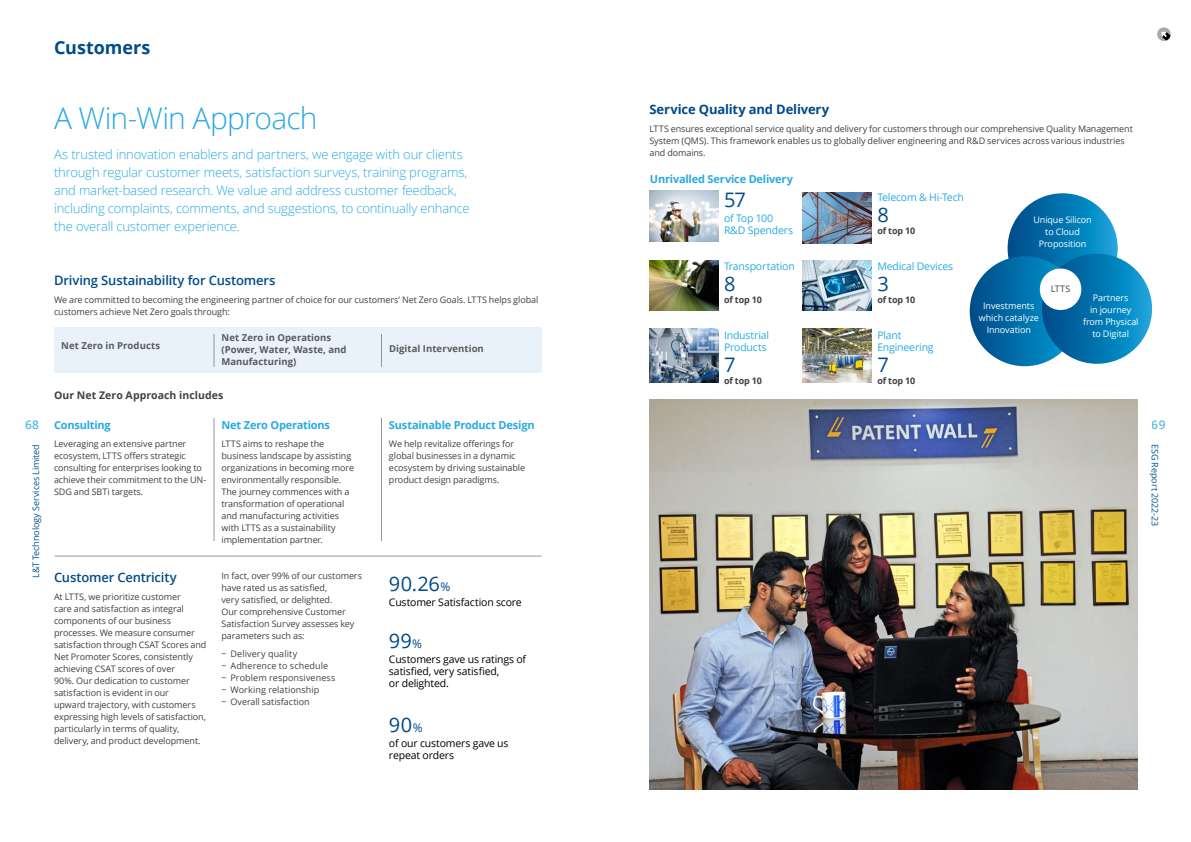
<style>
.page{position:relative;width:1191px;height:842px;background:#fff}
.page>*{position:absolute;margin:0;border:0;box-sizing:border-box;transform-origin:0 0}
.t1{font:300 30px "Open Sans";letter-spacing:-.03em;color:#28aae1}
.t2{font:20px "Open Sans";letter-spacing:.005em;color:#004b88}
.t3{font:700 18px "Open Sans";letter-spacing:-.005em;color:#004b88}
.t4{font:300 13px/18px "Open Sans";letter-spacing:-.015em;color:#28aae1}
.t5{font:600 13px "Open Sans";letter-spacing:-.015em;color:#004b88}
.t6{font:700 13px "Open Sans";letter-spacing:-.01em;color:#004b88}
.t7{font:600 12px "Open Sans";color:#28aae1}
.t8{font:700 11px "Open Sans";letter-spacing:-.015em;color:#28aae1}
.t9{font:10.5px/12px "Open Sans";letter-spacing:-.015em;color:#000}
.t10{font:10.5px/12px "Open Sans";letter-spacing:-.015em;color:#28aae1}
.t11{font:700 10.5px "Open Sans";letter-spacing:.005em;color:#414042}
.t12{font:700 9.5px/12px "Open Sans";letter-spacing:.01em;color:#58595b}
.t13{font:9px/12px "Open Sans";letter-spacing:-.01em;color:#414042}
.t14{font:9px/12px "Open Sans";letter-spacing:-.01em;color:#fff;text-align:center}
.t15{font:9px/12px "Open Sans";letter-spacing:.01em;color:#414042}
.t16{font:9px "Open Sans";letter-spacing:-.01em;color:#005691}
.t17{font:700 9px "Open Sans";letter-spacing:-.01em;color:#414042}
.s1{font-size:12px}
</style>
<div class="page">
<svg style="left:1157px;top:27px;width:14px;height:14px"></svg>
<img style="left:649px;top:260px;width:69px;height:50px">
<img style="left:649px;top:191px;width:69px;height:50px">
<img style="left:803px;top:260px;width:68px;height:50px">
<img style="left:803px;top:193px;width:68px;height:50px">
<img style="left:649px;top:328px;width:69px;height:54px">
<img style="left:803px;top:328px;width:68px;height:54px">
<svg style="left:1007px;top:193px;width:110px;height:110px;background:#0575b0"></svg>
<svg style="left:969px;top:256px;width:110px;height:110px;background:#026ca7"></svg>
<div style="left:1042px;top:254px;width:110px;height:110px;background:linear-gradient(to right,#004987,#14a3da);border-radius:55px"></div>
<div style="left:1039px;top:268px;width:42px;height:42px;background:#fff;border-radius:50%"></div>
<img style="left:649px;top:399px;width:488px;height:390px">
<div style="left:54px;top:328px;width:487px;height:45px;background:#e9f2fb"></div>
<hr style="left:214px;top:334px;width:1px;height:33px;background:#939598">
<hr style="left:214px;top:418px;width:1px;height:123px;background:#939598">
<hr style="left:381px;top:334px;width:1px;height:33px;background:#939598">
<hr style="left:381px;top:418px;width:1px;height:123px;background:#939598">
<hr style="left:55px;top:556px;width:486px;height:1px;background:#939598">
<h3 class="t3" style="left:54px;top:35px;width:98px">Customers</h3>
<h1 class="t1" style="left:54px;top:98px;width:265px">A Win-Win Approach</h1>
<p class="t4" style="left:54px;top:145px;width:417px">As trusted innovation enablers and partners, we engage with our clients through regular customer meets, satisfaction surveys, training programs, and market-based research. We value and address customer feedback, including complaints, comments, and suggestions, to continually enhance the overall customer experience.</p>
<h3 class="t5" style="left:54px;top:271px;width:223px">Driving Sustainability for Customers</h3>
<p class="t13" style="left:54px;top:294px;width:486px">We are committed to becoming the engineering partner of choice for our customers’ Net Zero Goals. LTTS helps global customers achieve Net Zero goals through:</p>
<p class="t12" style="left:61px;top:340px;width:100px">Net Zero in Products</p>
<p class="t12" style="left:221px;top:331px;width:127px">Net Zero in Operations (Power, Water, Waste, and<br>Manufacturing)</p>
<p class="t12" style="left:389px;top:342px;width:96px">Digital Intervention</p>
<p class="t11" style="left:54px;top:388px;width:171px">Our Net Zero Approach includes</p>
<h3 class="t6" style="left:649px;top:100px;width:181px">Service Quality and Delivery</h3>
<p class="t13" style="left:649px;top:123px;width:485px">LTTS ensures exceptional service quality and delivery for customers through our comprehensive Quality Management<br>System (QMS). This framework enables us to globally deliver engineering and R&amp;D services across various industries and domains.</p>
<p class="t8" style="left:650px;top:171px;width:145px">Unrivalled Service Delivery</p>
<h2 class="t2" style="left:724px;top:186px;width:24px">57</h2>
<p class="t10" style="left:724px;top:212px;width:71px">of Top 100<br>R&amp;D Spenders</p>
<p class="t10" style="left:724px;top:260px;width:72px">Transportation</p>
<h2 class="t2" style="left:724px;top:270px;width:13px">8</h2>
<p class="t17" style="left:724px;top:293px;width:39px">of top 10</p>
<p class="t10" style="left:877px;top:191px;width:88px">Telecom &amp; Hi-Tech</p>
<h2 class="t2" style="left:877px;top:201px;width:13px">8</h2>
<p class="t17" style="left:877px;top:224px;width:39px">of top 10</p>
<p class="t14" style="left:1033px;top:214px;width:60px">Unique Silicon to Cloud<br>Proposition</p>
<p class="t10" style="left:877px;top:260px;width:77px">Medical Devices</p>
<h2 class="t2" style="left:877px;top:270px;width:13px">3</h2>
<p class="t17" style="left:877px;top:293px;width:39px">of top 10</p>
<p class="t13" style="left:1050px;top:283px;width:21px">LTTS</p>
<p class="t14" style="left:978px;top:299px;width:61px">Investments which catalyze<br>Innovation</p>
<p class="t14" style="left:1083px;top:291px;width:57px">Partners<br>in journey from Physical to Digital</p>
<p class="t10" style="left:724px;top:329px;width:47px">Industrial<br>Products</p>
<h2 class="t2" style="left:724px;top:351px;width:13px">7</h2>
<p class="t17" style="left:724px;top:374px;width:39px">of top 10</p>
<p class="t10" style="left:877px;top:329px;width:58px">Plant<br>Engineering</p>
<h2 class="t2" style="left:877px;top:351px;width:13px">7</h2>
<p class="t17" style="left:877px;top:374px;width:39px">of top 10</p>
<h3 class="t7" style="left:25px;top:416px;width:15px">68</h3>
<h3 class="t7" style="left:1152px;top:416px;width:15px">69</h3>
<p class="t16" style="left:30px;top:578px;width:135px;rotate:-90deg">L&amp;T Technology Services Limited</p>
<p class="t16" style="left:1161px;top:444px;width:83px;rotate:90deg">ESG Report 2022-23</p>
<p class="t8" style="left:54px;top:417px;width:58px">Consulting</p>
<p class="t13" style="left:54px;top:438px;width:154px">Leveraging an extensive partner ecosystem, LTTS offers strategic consulting for enterprises looking to achieve their commitment to the UN-<br>SDG and SBTi targets.</p>
<p class="t8" style="left:221px;top:417px;width:110px">Net Zero Operations</p>
<p class="t13" style="left:221px;top:438px;width:134px">LTTS aims to reshape the business landscape by assisting organizations in becoming more environmentally responsible.<br>The journey commences with a transformation of operational and manufacturing activities with LTTS as a sustainability implementation partner.</p>
<p class="t8" style="left:389px;top:417px;width:147px">Sustainable Product Design</p>
<p class="t13" style="left:389px;top:438px;width:138px">We help revitalize offerings for global businesses in a dynamic ecosystem by driving sustainable product design paradigms.</p>
<p class="t13" style="left:221px;top:569px;width:142px">In fact, over 99% of our customers have rated us as satisfied,<br>very satisfied, or delighted.<br>Our comprehensive Customer<br>Satisfaction Survey assesses key parameters such as:</p>
<p class="t15" style="left:221px;top:647px;width:115px">− Delivery quality<br>− Adherence to schedule − Problem responsiveness − Working relationship<br>− Overall satisfaction</p>
<h3 class="t5" style="left:54px;top:568px;width:124px">Customer Centricity</h3>
<p class="t13" style="left:54px;top:591px;width:154px">At LTTS, we prioritize customer<br>care and satisfaction as integral components of our business processes. We measure consumer satisfaction through CSAT Scores and Net Promoter Scores, consistently achieving CSAT scores of over<br>90%. Our dedication to customer satisfaction is evident in our<br>upward trajectory, with customers expressing high levels of satisfaction, particularly in terms of quality, delivery, and product development.</p>
<h2 class="t2" style="left:389px;top:570px;width:63px">90.26<span class="s1">%</span></h2>
<p class="t9" style="left:389px;top:596px;width:134px">Customer Satisfaction score</p>
<h2 class="t2" style="left:389px;top:627px;width:35px">99<span class="s1">%</span></h2>
<p class="t9" style="left:389px;top:653px;width:139px">Customers gave us ratings of satisfied, very satisfied,<br>or delighted.</p>
<h2 class="t2" style="left:389px;top:711px;width:35px">90<span class="s1">%</span></h2>
<p class="t9" style="left:389px;top:737px;width:121px">of our customers gave us repeat orders</p>
</div>
